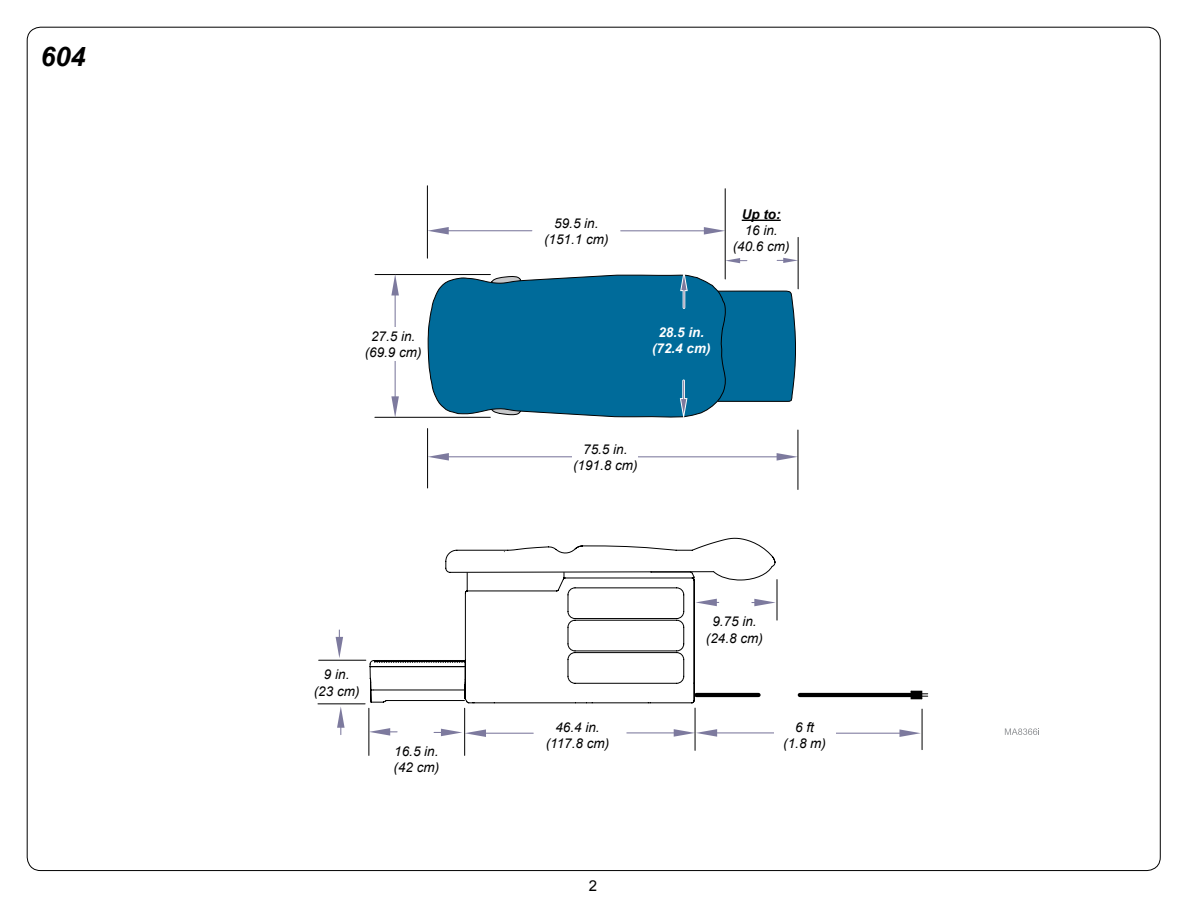
<style>
.page{position:relative;width:1188px;height:918px;background:#fff}
.page>*{position:absolute;margin:0;border:0;box-sizing:border-box;transform-origin:0 0}
.Art_Callouts{font:italic 700 27px "Arial";color:#000}
.t1{font:15px "Arial";color:#000}
.Art_Callouts-2{font:italic 13.5px/16.2px "Arial";color:#000;text-align:center}
.Art_Callouts-3{font:italic 700 13.5px/16.2px "Arial";color:#fff;text-align:center}
.s1{font-weight:700}
</style>
<div class="page">
<hr style="left:464px;top:708px;width:1px;height:47px;background:#000">
<hr style="left:368px;top:708px;width:1px;height:47px;background:#000">
<hr style="left:318px;top:703px;width:47px;height:1px;background:#000">
<hr style="left:319px;top:660px;width:47px;height:1px;background:#000">
<svg style="left:336px;top:630px;width:7px;height:28px"></svg>
<svg style="left:337px;top:707px;width:8px;height:28px"></svg>
<svg style="left:369px;top:537px;width:559px;height:214px"></svg>
<hr style="left:777px;top:580px;width:1px;height:40px;background:#000">
<svg style="left:777px;top:257px;width:21px;height:7px"></svg>
<svg style="left:724px;top:257px;width:23px;height:7px"></svg>
<svg style="left:704px;top:227px;width:21px;height:8px"></svg>
<hr style="left:621px;top:230px;width:85px;height:1px;background:#7d7a9e">
<hr style="left:798px;top:237px;width:1px;height:52px;background:#000">
<svg style="left:427px;top:270px;width:371px;height:148px"></svg>
<hr style="left:725px;top:189px;width:1px;height:90px;background:#000">
<svg style="left:428px;top:227px;width:21px;height:8px"></svg>
<hr style="left:447px;top:230px;width:85px;height:1px;background:#7d7a9e">
<hr style="left:427px;top:186px;width:1px;height:72px;background:#000">
<hr style="left:375px;top:417px;width:115px;height:1px;background:#000">
<hr style="left:375px;top:274px;width:115px;height:1px;background:#000">
<svg style="left:391px;top:396px;width:8px;height:22px"></svg>
<hr style="left:395px;top:347px;width:1px;height:51px;background:#7d7a9e">
<svg style="left:391px;top:274px;width:8px;height:21px"></svg>
<hr style="left:395px;top:293px;width:1px;height:48px;background:#7d7a9e">
<svg style="left:428px;top:453px;width:21px;height:8px"></svg>
<hr style="left:447px;top:456px;width:154px;height:1px;background:#7d7a9e">
<svg style="left:777px;top:453px;width:21px;height:8px"></svg>
<hr style="left:614px;top:456px;width:165px;height:1px;background:#7d7a9e">
<hr style="left:427px;top:429px;width:1px;height:59px;background:#000">
<hr style="left:798px;top:430px;width:1px;height:60px;background:#000">
<svg style="left:1005px;top:728px;width:34px;height:7px"></svg>
<div style="left:538px;top:719px;width:79px;height:33px;background:#fff"></div>
<div style="left:774px;top:719px;width:61px;height:33px;background:#fff"></div>
<div style="left:700px;top:613px;width:69px;height:33px;background:#fff"></div>
<hr style="left:742px;top:220px;width:39px;height:1px;background:#000">
<div style="left:365px;top:328px;width:57px;height:33px;background:#fff"></div>
<div style="left:572px;top:440px;width:66px;height:34px;background:#fff"></div>
<p class="Art_Callouts" style="left:40px;top:39px;width:47px">604</p>
<p class="Art_Callouts-2" style="left:365px;top:329px;width:59px">27.5 in. (69.9 cm)</p>
<p class="Art_Callouts-2" style="left:314px;top:667px;width:47px">9 in. (23 cm)</p>
<p class="Art_Callouts-2" style="left:394px;top:743px;width:47px;text-align:left">16.5 in. (42 cm)</p>
<p class="Art_Callouts-2" style="left:544px;top:215px;width:66px">59.5 in. (151.1 cm)</p>
<p class="Art_Callouts-2" style="left:733px;top:206px;width:59px"><span class="s1">Up to:<br></span>16 in. (40.6 cm)</p>
<p class="Art_Callouts-3" style="left:652px;top:325px;width:60px">28.5 in. (72.4 cm)</p>
<p class="Art_Callouts-2" style="left:573px;top:441px;width:66px">75.5 in. (191.8 cm)</p>
<p class="Art_Callouts-2" style="left:706px;top:614px;width:59px">9.75 in. (24.8 cm)</p>
<p class="Art_Callouts-2" style="left:546px;top:720px;width:65px">46.4 in. (117.8 cm)</p>
<p class="Art_Callouts-2" style="left:783px;top:720px;width:44px">6 ft (1.8 m)</p>
<p class="t1" style="left:589px;top:876px;width:10px">2</p>
</div>
